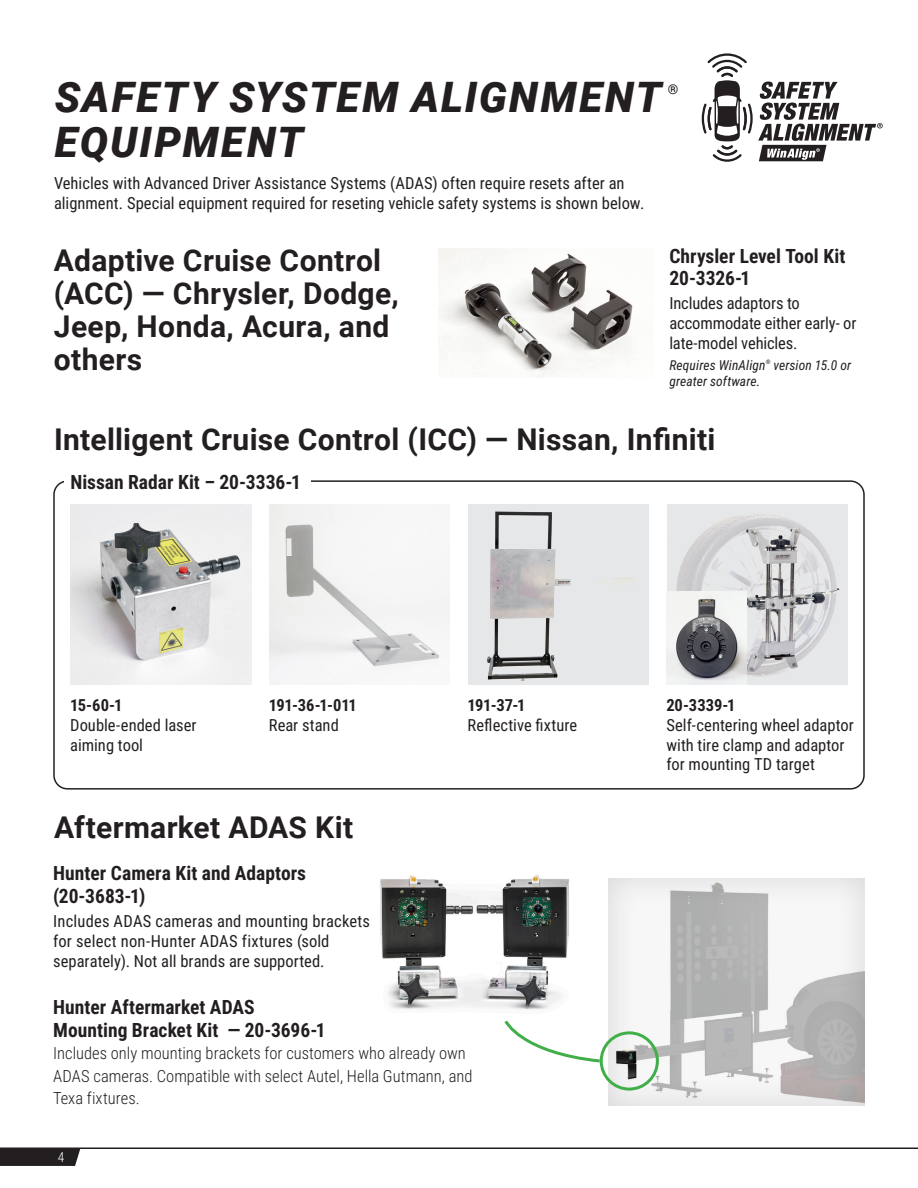
<style>
.page{position:relative;width:918px;height:1188px;background:#fff}
.page>*{position:absolute;margin:0;border:0;box-sizing:border-box;transform-origin:0 0}
.t1{font:italic 900 42px "Roboto";letter-spacing:.045em;color:#231f20}
.DS2_2_2_-_Subtobic_Heading__Sentence_cas{font:700 30px/33px "Roboto";letter-spacing:.01em;color:#231f20}
.DS2_2_3_-_Sub-Heading__Item_Name{font:700 19.5px/22.5px "Roboto Condensed";color:#231f20}
.DS2_3_1_-_Body_Feature_text__11pt__conde{font:16.5px/19.8px "Roboto Condensed";color:#231f20}
.DS2_2_3_-_Sub-Heading__Item_Name-2{font:300 16.5px/22.5px "Roboto Condensed";color:#231f20}
.DS2_3_1_-_Body_Feature_text__11pt__conde-2{font:700 16.5px/19.8px "Roboto Condensed";letter-spacing:-.015em;color:#231f20}
.DS2_6_0_-_caption__general{font:italic 13.5px/16.2px "Roboto Condensed";letter-spacing:.01em;color:#231f20}
.t2{font:300 13.5px "Roboto Condensed";color:#fff}
.t3{font:700 13.5px "Roboto";color:#231f20}
.s1{font-weight:700}
.s2{font-weight:400}
</style>
<div class="page">
<hr style="left:0;top:1148px;width:918px;height:1px;background:#231f20">
<svg style="left:0;top:1149px;width:80px;height:17px"></svg>
<svg style="left:702px;top:53px;width:181px;height:109px"></svg>
<img style="left:439px;top:248px;width:194px;height:129px">
<div style="left:53px;top:480px;width:812px;height:310px;border:2px solid #231f20;border-radius:14px"></div>
<div style="left:468px;top:504px;width:181px;height:181px;background:#e6e7e9"></div>
<img style="left:487px;top:511px;width:147px;height:170px">
<img style="left:71px;top:504px;width:180px;height:181px">
<img style="left:269px;top:504px;width:181px;height:181px">
<img style="left:667px;top:504px;width:180px;height:181px">
<img style="left:667px;top:592px;width:80px;height:93px">
<div style="left:64px;top:470px;width:247px;height:24px;background:#fff"></div>
<div style="left:607px;top:876px;width:260px;height:230px;background:#231f20;opacity:.15"></div>
<div style="left:600px;top:1031px;width:59px;height:60px;border:3px solid #40ae49;border-radius:50%"></div>
<img style="left:380px;top:874px;width:189px;height:136px">
<svg style="left:504px;top:1020px;width:99px;height:44px"></svg>
<p class="t1" style="left:55px;top:68px;width:608px">SAFETY SYSTEM ALIGNMENT</p>
<p class="t3" style="left:668px;top:80px;width:12px">®</p>
<p class="t1" style="left:55px;top:113px;width:250px">EQUIPMENT</p>
<p class="DS2_3_1_-_Body_Feature_text__11pt__conde" style="left:54px;top:173px;width:592px">Vehicles with Advanced Driver Assistance Systems (ADAS) often require resets after an alignment. Special equipment required for reseting vehicle safety systems is shown below.</p>
<p class="DS2_2_2_-_Subtobic_Heading__Sentence_cas" style="left:54px;top:242px;width:346px">Adaptive Cruise Control (ACC) — Chrysler, Dodge,<br>Jeep, Honda, Acura, and others</p>
<p class="DS2_2_3_-_Sub-Heading__Item_Name" style="left:669px;top:244px;width:177px">Chrysler Level Tool Kit<br>20-3326-1</p>
<p class="DS2_3_1_-_Body_Feature_text__11pt__conde" style="left:669px;top:293px;width:189px">Includes adaptors to accommodate either early- or late‑model vehicles.</p>
<p class="DS2_6_0_-_caption__general" style="left:669px;top:356px;width:183px">Requires WinAlign<sup>®</sup> version 15.0 or greater software.</p>
<p class="DS2_2_2_-_Subtobic_Heading__Sentence_cas" style="left:54px;top:422px;width:663px">Intelligent Cruise Control (ICC) — Nissan, Infiniti</p>
<p class="DS2_2_3_-_Sub-Heading__Item_Name" style="left:70px;top:470px;width:232px">Nissan Radar Kit – 20-3336-1</p>
<p class="DS2_3_1_-_Body_Feature_text__11pt__conde" style="left:70px;top:695px;width:128px"><span class="s1">15-60-1<br></span>Double-ended laser aiming tool</p>
<p class="DS2_3_1_-_Body_Feature_text__11pt__conde-2" style="left:269px;top:695px;width:90px">191-36-1-011<br><span class="s2">Rear stand</span></p>
<p class="DS2_2_2_-_Subtobic_Heading__Sentence_cas" style="left:54px;top:810px;width:301px">Aftermarket ADAS Kit</p>
<p class="DS2_3_1_-_Body_Feature_text__11pt__conde" style="left:468px;top:695px;width:111px"><span class="s1">191-37-1<br></span>Reflective fixture</p>
<p class="DS2_3_1_-_Body_Feature_text__11pt__conde" style="left:666px;top:695px;width:189px"><span class="s1">20-3339-1<br></span>Self-centering wheel adaptor with tire clamp and adaptor for mounting TD target</p>
<p class="DS2_2_3_-_Sub-Heading__Item_Name" style="left:53px;top:861px;width:254px">Hunter Camera Kit and Adaptors (20-3683-1)</p>
<p class="DS2_3_1_-_Body_Feature_text__11pt__conde" style="left:53px;top:911px;width:318px">Includes ADAS cameras and mounting brackets for select non-Hunter ADAS fixtures (sold separately). Not all brands are supported.</p>
<p class="DS2_2_3_-_Sub-Heading__Item_Name" style="left:53px;top:995px;width:274px">Hunter Aftermarket ADAS<br>Mounting Bracket Kit — 20-3696-1</p>
<p class="DS2_2_3_-_Sub-Heading__Item_Name-2" style="left:53px;top:1041px;width:421px">Includes only mounting brackets for customers who already own<br>ADAS cameras. Compatible with select Autel, Hella Gutmann, and<br>Texa fixtures.</p>
<p class="t2" style="left:58px;top:1148px;width:8px">4</p>
</div>
